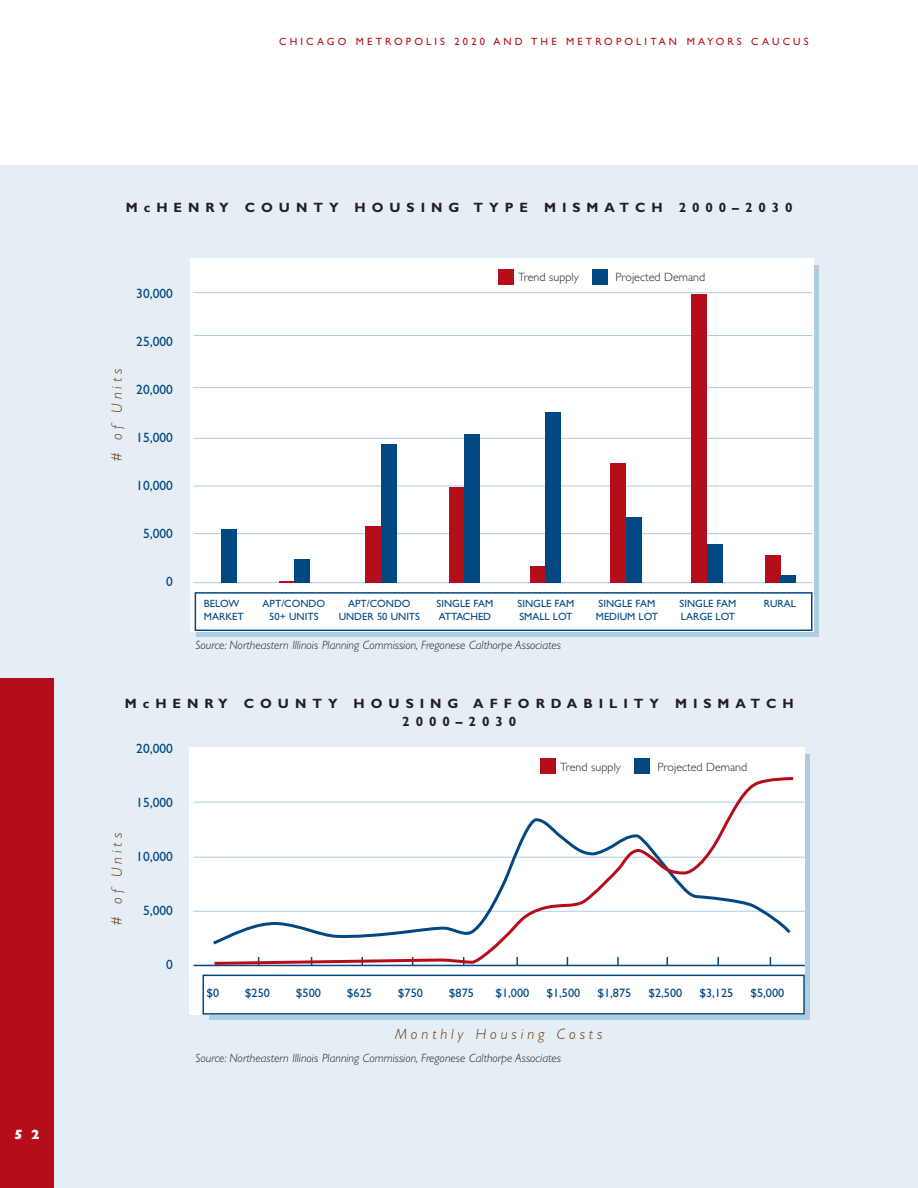
<style>
.page{position:relative;width:918px;height:1188px;background:#fff}
.page>*{position:absolute;margin:0;border:0;box-sizing:border-box;transform-origin:0 0}
.t1{font:italic 300 15px "Gill Sans";letter-spacing:.26em;color:#653500}
.t2{font:700 13.5px/18px "Gill Sans";letter-spacing:.44em;color:#231f20;text-align:center}
.t3{font:13.5px "Gill Sans";color:#014882}
.t4{font:800 13.5px "Gill Sans";color:#fff}
.t5{font:12.3px "Gill Sans";color:#014882}
.t6{font:italic 300 12px "Gill Sans";color:#231f20}
.t7{font:300 12px "Gill Sans";color:#231f20}
.t8{font:10.5px "Gill Sans";color:#014882}
.t9{font:10.5px "Gill Sans";letter-spacing:.3em;color:#b50e1a}
</style>
<div class="page">
<div style="left:0;top:165px;width:918px;height:1023px;background:#e5eef5"></div>
<div style="left:196px;top:265px;width:623px;height:372px;background:#aecde2"></div>
<div style="left:190px;top:258px;width:624px;height:374px;background:#fff"></div>
<hr style="left:194px;top:292px;width:618px;height:1px;background:#aecde2">
<hr style="left:194px;top:335px;width:618px;height:1px;background:#aecde2">
<hr style="left:194px;top:387px;width:619px;height:1px;background:#aecde2">
<div style="left:195px;top:592px;width:617px;height:39px;border:2px solid #014882"></div>
<hr style="left:194px;top:582px;width:618px;height:1px;background:#aecde2">
<div style="left:498px;top:269px;width:15px;height:16px;background:#b50e1a"></div>
<hr style="left:194px;top:438px;width:618px;height:1px;background:#aecde2">
<hr style="left:194px;top:486px;width:618px;height:1px;background:#aecde2">
<hr style="left:194px;top:533px;width:618px;height:1px;background:#aecde2">
<div style="left:221px;top:529px;width:16px;height:54px;background:#014882"></div>
<svg style="left:279px;top:581px;width:16px;height:2px"></svg>
<div style="left:295px;top:560px;width:15px;height:23px;background:#014882"></div>
<div style="left:365px;top:526px;width:16px;height:57px;background:#b50e1a"></div>
<div style="left:381px;top:445px;width:16px;height:138px;background:#014882"></div>
<div style="left:449px;top:487px;width:15px;height:96px;background:#b50e1a"></div>
<div style="left:464px;top:434px;width:16px;height:149px;background:#014882"></div>
<div style="left:530px;top:567px;width:15px;height:16px;background:#b50e1a"></div>
<div style="left:545px;top:412px;width:16px;height:171px;background:#014882"></div>
<div style="left:610px;top:464px;width:16px;height:119px;background:#b50e1a"></div>
<div style="left:626px;top:518px;width:16px;height:65px;background:#014882"></div>
<div style="left:692px;top:294px;width:15px;height:289px;background:#b50e1a"></div>
<div style="left:707px;top:544px;width:15px;height:39px;background:#014882"></div>
<div style="left:765px;top:555px;width:16px;height:28px;background:#b50e1a"></div>
<div style="left:780px;top:576px;width:16px;height:7px;background:#014882"></div>
<div style="left:593px;top:269px;width:15px;height:16px;background:#014882"></div>
<div style="left:0;top:678px;width:54px;height:510px;background:#b50e1a"></div>
<div style="left:209px;top:754px;width:601px;height:266px;background:#aecde2"></div>
<div style="left:189px;top:747px;width:616px;height:268px;background:#fff"></div>
<hr style="left:194px;top:802px;width:611px;height:1px;background:#aecde2">
<hr style="left:194px;top:965px;width:611px;height:1px;background:#014882">
<hr style="left:194px;top:857px;width:611px;height:1px;background:#aecde2">
<hr style="left:194px;top:911px;width:611px;height:1px;background:#aecde2">
<div style="left:202px;top:975px;width:603px;height:40px;border:2px solid #014882"></div>
<div style="left:540px;top:758px;width:16px;height:16px;background:#b50e1a"></div>
<div style="left:635px;top:758px;width:15px;height:16px;background:#014882"></div>
<svg style="left:211px;top:777px;width:585px;height:188px"></svg>
<p class="t4" style="left:14px;top:1130px;width:28px">5 2</p>
<p class="t9" style="left:279px;top:37px;width:531px">CHICAGO METROPOLIS 2020 AND THE METROPOLITAN MAYORS CAUCUS</p>
<p class="t2" style="left:126px;top:199px;width:668px">McHENRY COUNTY HOUSING TYPE MISMATCH 2000–2030</p>
<p class="t1" style="left:111px;top:462px;width:95px;rotate:-90deg"># of Units</p>
<p class="t3" style="left:136px;top:288px;width:38px">30,000</p>
<p class="t3" style="left:136px;top:336px;width:38px">25,000</p>
<p class="t3" style="left:136px;top:384px;width:38px">20,000</p>
<p class="t3" style="left:136px;top:432px;width:38px">15,000</p>
<p class="t3" style="left:136px;top:480px;width:38px">10,000</p>
<p class="t3" style="left:143px;top:528px;width:31px">5,000</p>
<p class="t3" style="left:166px;top:576px;width:8px">0</p>
<p class="t7" style="left:518px;top:273px;width:62px">Trend supply</p>
<p class="t7" style="left:615px;top:273px;width:91px">Projected Demand</p>
<p class="t8" style="left:204px;top:599px;width:37px">BELOW</p>
<p class="t8" style="left:263px;top:599px;width:64px">APT/CONDO</p>
<p class="t8" style="left:348px;top:599px;width:64px">APT/CONDO</p>
<p class="t8" style="left:437px;top:599px;width:58px">SINGLE FAM</p>
<p class="t8" style="left:518px;top:599px;width:58px">SINGLE FAM</p>
<p class="t8" style="left:599px;top:599px;width:58px">SINGLE FAM</p>
<p class="t8" style="left:680px;top:599px;width:58px">SINGLE FAM</p>
<p class="t8" style="left:764px;top:599px;width:33px">RURAL</p>
<p class="t8" style="left:204px;top:613px;width:42px">MARKET</p>
<p class="t8" style="left:269px;top:613px;width:51px">50+ UNITS</p>
<p class="t8" style="left:339px;top:613px;width:83px">UNDER 50 UNITS</p>
<p class="t8" style="left:439px;top:613px;width:54px">ATTACHED</p>
<p class="t8" style="left:519px;top:613px;width:54px">SMALL LOT</p>
<p class="t8" style="left:596px;top:613px;width:64px">MEDIUM LOT</p>
<p class="t8" style="left:681px;top:613px;width:56px">LARGE LOT</p>
<p class="t6" style="left:196px;top:641px;width:367px">Source: Northeastern Illinois Planning Commission, Fregonese Calthorpe Associates</p>
<p class="t2" style="left:125px;top:696px;width:670px">McHENRY COUNTY HOUSING AFFORDABILITY MISMATCH<br>2000–2030</p>
<p class="t3" style="left:136px;top:744px;width:38px">20,000</p>
<p class="t1" style="left:111px;top:926px;width:95px;rotate:-90deg"># of Units</p>
<p class="t3" style="left:136px;top:798px;width:38px">15,000</p>
<p class="t3" style="left:136px;top:852px;width:38px">10,000</p>
<p class="t3" style="left:143px;top:906px;width:31px">5,000</p>
<p class="t3" style="left:166px;top:960px;width:8px">0</p>
<p class="t7" style="left:560px;top:762px;width:62px">Trend supply</p>
<p class="t7" style="left:657px;top:762px;width:91px">Projected Demand</p>
<p class="t5" style="left:206px;top:988px;width:14px">$0</p>
<p class="t5" style="left:245px;top:988px;width:27px">$250</p>
<p class="t5" style="left:296px;top:988px;width:27px">$500</p>
<p class="t5" style="left:347px;top:988px;width:27px">$625</p>
<p class="t5" style="left:398px;top:988px;width:27px">$750</p>
<p class="t5" style="left:449px;top:988px;width:27px">$875</p>
<p class="t5" style="left:495px;top:988px;width:35px">$1,000</p>
<p class="t5" style="left:546px;top:988px;width:35px">$1,500</p>
<p class="t5" style="left:598px;top:988px;width:35px">$1,875</p>
<p class="t5" style="left:649px;top:988px;width:35px">$2,500</p>
<p class="t5" style="left:700px;top:988px;width:35px">$3,125</p>
<p class="t5" style="left:751px;top:988px;width:35px">$5,000</p>
<p class="t1" style="left:395px;top:1028px;width:209px">Monthly Housing Costs</p>
<p class="t6" style="left:196px;top:1054px;width:367px">Source: Northeastern Illinois Planning Commission, Fregonese Calthorpe Associates</p>
</div>
